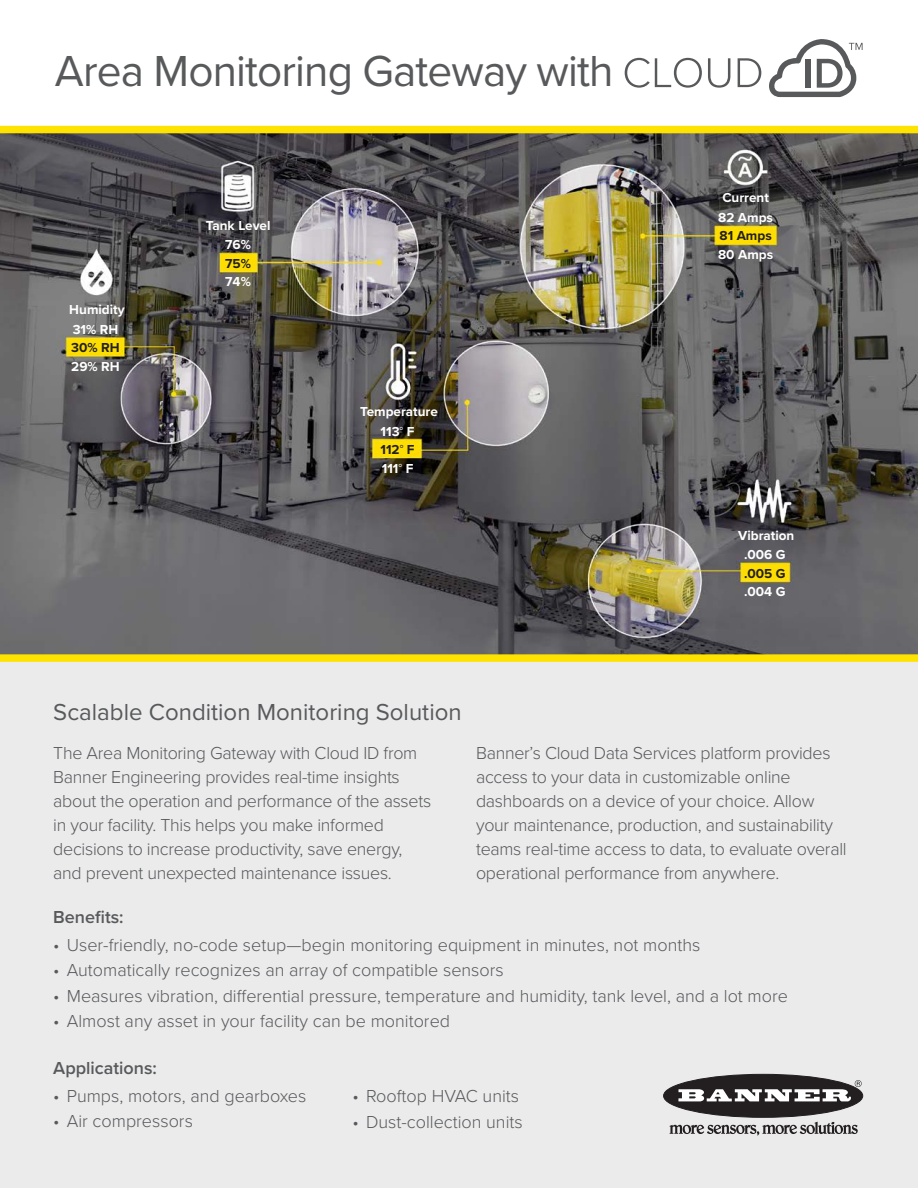
<style>
.page{position:relative;width:918px;height:1188px;background:#fff}
.page>*{position:absolute;margin:0;border:0;box-sizing:border-box;transform-origin:0 0}
.t1{font:45px "Proxima Nova";letter-spacing:-.02em;color:#58595b}
.t2{font:24px "Proxima Nova";color:#58595b}
.t3{font:300 18px/24px "Proxima Nova";letter-spacing:-.015em;color:#58595b}
.t4{font:600 18px "Proxima Nova";color:#58595b}
.t5{font:700 13.5px/18.5px "Proxima Nova";color:#fff;text-align:justify}
.t6{font:700 13.5px "Proxima Nova";color:#231f20}
.s1{font-weight:300}
.s2{color:#231f20}
.s3{font-weight:300;color:#231f20}
</style>
<div class="page">
<div style="left:0;top:133px;width:918px;height:1055px;background:#ebebec"></div>
<div style="left:664px;top:1074px;width:199px;height:43px;background:#231f20;border-radius:50%"></div>
<div style="left:663px;top:1074px;width:200px;height:44px;border:1px solid #231f20;border-radius:50%"></div>
<svg style="left:678px;top:1080px;width:184px;height:21px"></svg>
<svg style="left:670px;top:1122px;width:188px;height:13px"></svg>
<img style="left:0;top:133px;width:918px;height:521px">
<div style="left:0;top:654px;width:918px;height:8px;background:#ffe300"></div>
<div style="left:0;top:126px;width:918px;height:7px;background:#ffe300"></div>
<svg style="left:625px;top:58px;width:77px;height:30px"></svg>
<svg style="left:708px;top:58px;width:22px;height:30px"></svg>
<svg style="left:738px;top:58px;width:23px;height:29px"></svg>
<svg style="left:769px;top:39px;width:94px;height:58px"></svg>
<h1 class="t1" style="left:55px;top:38px;width:560px">Area Monitoring Gateway with</h1>
<p class="t5" style="left:69px;top:300px;width:57px">Humidity</p>
<p class="t5" style="left:73px;top:320px;width:47px">31% RH</p>
<p class="t6" style="left:71px;top:338px;width:50px">30% RH</p>
<p class="t5" style="left:71px;top:357px;width:50px">29% RH</p>
<p class="t5" style="left:206px;top:215px;width:66px;line-height:19.6px;text-align:center">Tank Level<br>76%</p>
<p class="t6" style="left:225px;top:253px;width:27px">75%</p>
<p class="t5" style="left:225px;top:272px;width:27px">74%</p>
<p class="t5" style="left:360px;top:402px;width:79px">Temperature</p>
<p class="t5" style="left:381px;top:422px;width:36px">113<span class="s1">°</span> F <span class="s2">112</span><span class="s3">°</span> <span class="s2">F </span>111<span class="s1">°</span> F</p>
<h2 class="t2" style="left:53px;top:694px;width:410px">Scalable Condition Monitoring Solution</h2>
<p class="t5" style="left:722px;top:188px;width:48px">Current</p>
<p class="t5" style="left:718px;top:208px;width:56px">82 Amps</p>
<p class="t6" style="left:720px;top:226px;width:54px">81 Amps</p>
<p class="t5" style="left:718px;top:245px;width:57px">80 Amps</p>
<p class="t5" style="left:738px;top:525px;width:58px">Vibration</p>
<p class="t5" style="left:744px;top:545px;width:43px">.006 G</p>
<p class="t6" style="left:744px;top:563px;width:43px">.005 G</p>
<p class="t5" style="left:744px;top:582px;width:43px">.004 G</p>
<p class="t3" style="left:53px;top:740px;width:379px">The Area Monitoring Gateway with Cloud ID from Banner Engineering provides real-time insights about the operation and performance of the assets in your facility. This helps you make informed decisions to increase productivity, save energy, and prevent unexpected maintenance issues.</p>
<p class="t3" style="left:476px;top:740px;width:372px">Banner’s Cloud Data Services platform provides access to your data in customizable online dashboards on a device of your choice. Allow your maintenance, production, and sustainability teams real-time access to data, to evaluate overall operational performance from anywhere.</p>
<p class="t4" style="left:53px;top:904px;width:72px">Benefits:</p>
<p class="t3" style="left:53px;top:932px;width:649px">• User-friendly, no-code setup—begin monitoring equipment in minutes, not months</p>
<p class="t3" style="left:53px;top:957px;width:452px">• Automatically recognizes an array of compatible sensors</p>
<p class="t3" style="left:53px;top:983px;width:736px">• Measures vibration, differential pressure, temperature and humidity, tank level, and a lot more</p>
<p class="t3" style="left:53px;top:1008px;width:398px">• Almost any asset in your facility can be monitored</p>
<p class="t4" style="left:53px;top:1054px;width:105px">Applications:</p>
<p class="t3" style="left:53px;top:1083px;width:255px">• Pumps, motors, and gearboxes</p>
<p class="t3" style="left:53px;top:1108px;width:141px">• Air compressors</p>
<p class="t3" style="left:353px;top:1083px;width:168px">• Rooftop HVAC units</p>
<p class="t3" style="left:353px;top:1109px;width:172px">• Dust-collection units</p>
</div>
